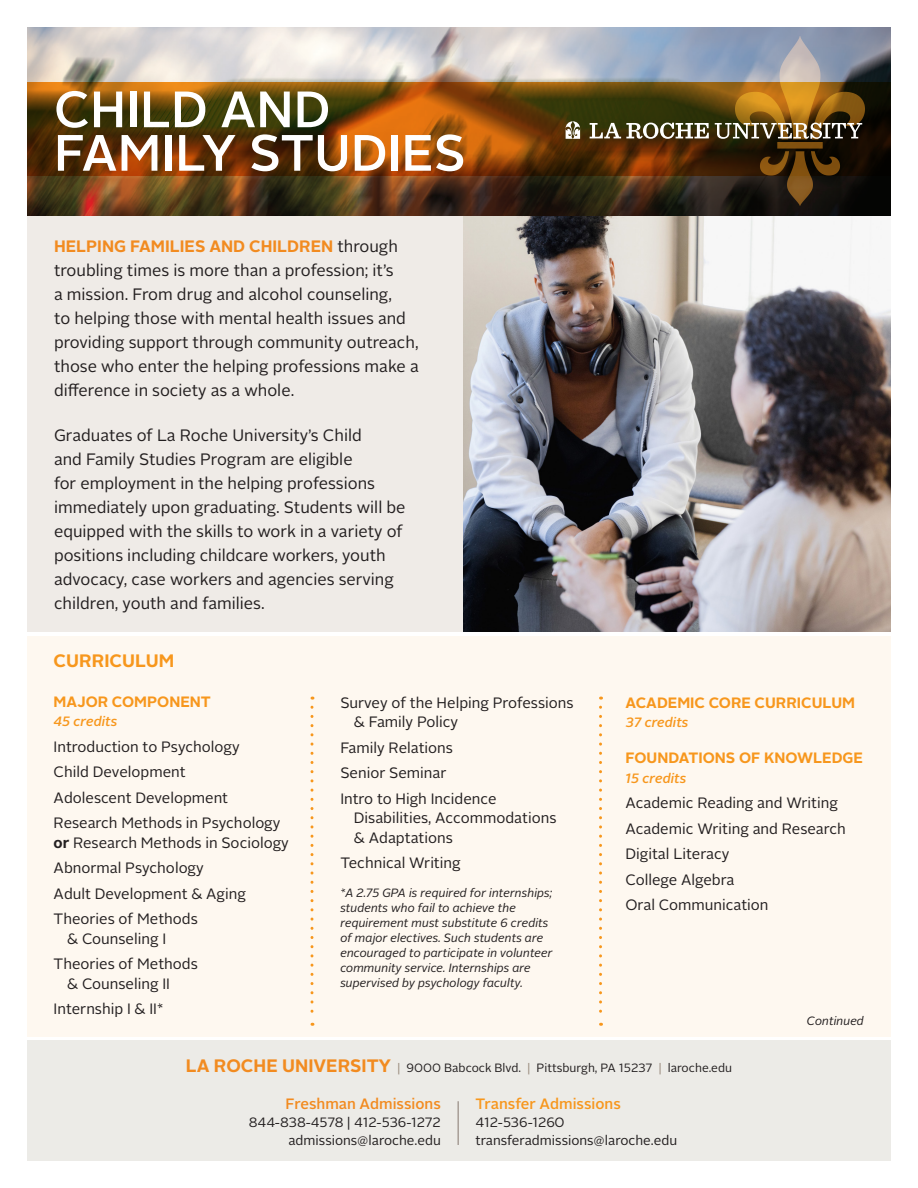
<style>
.page{position:relative;width:918px;height:1188px;background:#fff}
.page>*{position:absolute;margin:0;border:0;box-sizing:border-box;transform-origin:0 0}
.t1{font:500 51px/43.5px "Alright Sans";color:#fff}
.t2{font:700 18px "Alright Sans";color:#f7971d}
.t3{font:16.5px/24px "Alright Sans";color:#231f20}
.Classes_List{font:15px/19.5px "Alright Sans";color:#231f20}
.Classes_Headers{font:700 15px "Alright Sans";color:#f7971d}
.t4{font:500 15px "Alright Sans";color:#f28b20}
.t5{font:500 15px "Alright Sans";color:#f7971d}
.t6{font:13.5px "Alright Sans";color:#231f20}
.Classes_Headers-2{font:italic 500 13.5px "Alright Sans";color:#f7971d}
.Classes_List-2{font:italic 12px/15px "Alright Sans";color:#231f20}
.t7{font:12px "Alright Sans";color:#231f20}
.s1{font-weight:700;color:#f28b20}
.s2{font-weight:700}
.s3{font-weight:700;font-size:18px;color:#f28b20}
.s4{color:#998b7d}
</style>
<div class="page">
<div style="left:27px;top:209px;width:864px;height:423px;background:#efebe7"></div>
<img style="left:463px;top:216px;width:428px;height:416px">
<div style="left:27px;top:636px;width:864px;height:400px;background:#fef8f0"></div>
<svg style="left:310px;top:707px;width:4px;height:319px"></svg>
<svg style="left:599px;top:707px;width:3px;height:319px"></svg>
<div style="left:27px;top:1041px;width:864px;height:120px;background:#ecebe7"></div>
<hr style="left:458px;top:1101px;width:1px;height:44px;background:#85776f">
<img style="left:27px;top:27px;width:864px;height:189px">
<svg style="left:27px;top:82px;width:864px;height:94px"></svg>
<img style="left:736px;top:36px;width:128px;height:170px">
<svg style="left:590px;top:123px;width:119px;height:16px"></svg>
<svg style="left:715px;top:123px;width:147px;height:16px"></svg>
<svg style="left:566px;top:121px;width:15px;height:18px"></svg>
<p class="t1" style="left:54px;top:88px;width:413px">CHILD AND<br>FAMILY STUDIES</p>
<p class="t3" style="left:54px;top:235px;width:366px"><span class="s1">HELPING FAMILIES AND CHILDREN</span> through troubling times is more than a profession; it’s<br>a mission. From drug and alcohol counseling,<br>to helping those with mental health issues and providing support through community outreach, those who enter the helping professions make a difference in society as a whole.</p>
<p class="t3" style="left:54px;top:423px;width:353px">Graduates of La Roche University’s Child<br>and Family Studies Program are eligible<br>for employment in the helping professions immediately upon graduating. Students will be equipped with the skills to work in a variety of positions including childcare workers, youth advocacy, case workers and agencies serving children, youth and families.</p>
<p class="t2" style="left:54px;top:648px;width:122px">CURRICULUM</p>
<p class="Classes_Headers" style="left:54px;top:691px;width:159px">MAJOR COMPONENT</p>
<p class="Classes_Headers-2" style="left:54px;top:712px;width:65px">45 credits</p>
<p class="Classes_List" style="left:54px;top:737px;width:188px">Introduction to Psychology</p>
<p class="Classes_List" style="left:54px;top:763px;width:134px">Child Development</p>
<p class="Classes_List" style="left:54px;top:788px;width:176px">Adolescent Development</p>
<p class="Classes_List" style="left:54px;top:814px;width:237px">Research Methods in Psychology <span class="s2">or</span> Research Methods in Sociology</p>
<p class="Classes_List" style="left:54px;top:859px;width:152px">Abnormal Psychology</p>
<p class="Classes_List" style="left:54px;top:884px;width:194px">Adult Development &amp; Aging</p>
<p class="Classes_List" style="left:67px;top:910px;width:132px;text-indent:-14px">Theories of Methods &amp; Counseling I</p>
<p class="Classes_List" style="left:67px;top:955px;width:132px;text-indent:-14px">Theories of Methods &amp; Counseling II</p>
<p class="Classes_List" style="left:54px;top:1000px;width:111px">Internship I &amp; II*</p>
<p class="Classes_List" style="left:354px;top:693px;width:221px;text-indent:-14px">Survey of the Helping Professions &amp; Family Policy</p>
<p class="Classes_List" style="left:340px;top:738px;width:114px">Family Relations</p>
<p class="Classes_List" style="left:340px;top:764px;width:108px">Senior Seminar</p>
<p class="Classes_List" style="left:354px;top:789px;width:204px;text-indent:-14px">Intro to High Incidence<br>Disabilities, Accommodations &amp; Adaptations</p>
<p class="Classes_List" style="left:340px;top:854px;width:122px">Technical Writing</p>
<p class="Classes_List-2" style="left:340px;top:886px;width:214px">*A 2.75 GPA is required for internships; students who fail to achieve the requirement must substitute 6 credits of major electives. Such students are encouraged to participate in volunteer community service. Internships are supervised by psychology faculty.</p>
<p class="Classes_Headers" style="left:626px;top:692px;width:231px">ACADEMIC CORE CURRICULUM</p>
<p class="Classes_Headers-2" style="left:626px;top:713px;width:65px">37 credits</p>
<p class="Classes_Headers" style="left:626px;top:747px;width:239px">FOUNDATIONS OF KNOWLEDGE</p>
<p class="Classes_Headers-2" style="left:626px;top:769px;width:62px">15 credits</p>
<p class="Classes_List" style="left:626px;top:793px;width:214px">Academic Reading and Writing</p>
<p class="Classes_List" style="left:626px;top:819px;width:222px">Academic Writing and Research</p>
<p class="Classes_List" style="left:626px;top:844px;width:105px">Digital Literacy</p>
<p class="Classes_List" style="left:626px;top:870px;width:111px">College Algebra</p>
<p class="Classes_List" style="left:626px;top:895px;width:145px">Oral Communication</p>
<p class="Classes_List-2" style="left:807px;top:1014px;width:59px">Continued</p>
<p class="t7" style="left:186px;top:1059px;width:548px"><span class="s3">LA ROCHE UNIVERSITY</span> <span class="s4">|</span> 9000 Babcock Blvd. <span class="s4">|</span> Pittsburgh, PA 15237 <span class="s4">|</span> laroche.edu</p>
<p class="t4" style="left:286px;top:1093px;width:157px">Freshman Admissions</p>
<p class="t6" style="left:249px;top:1113px;width:194px">844-838-4578 | 412-536-1272</p>
<p class="t6" style="left:289px;top:1131px;width:154px">admissions@laroche.edu</p>
<p class="t5" style="left:475px;top:1093px;width:147px">Transfer Admissions</p>
<p class="t6" style="left:475px;top:1113px;width:91px">412-536-1260</p>
<p class="t6" style="left:475px;top:1131px;width:203px">transferadmissions@laroche.edu</p>
</div>
